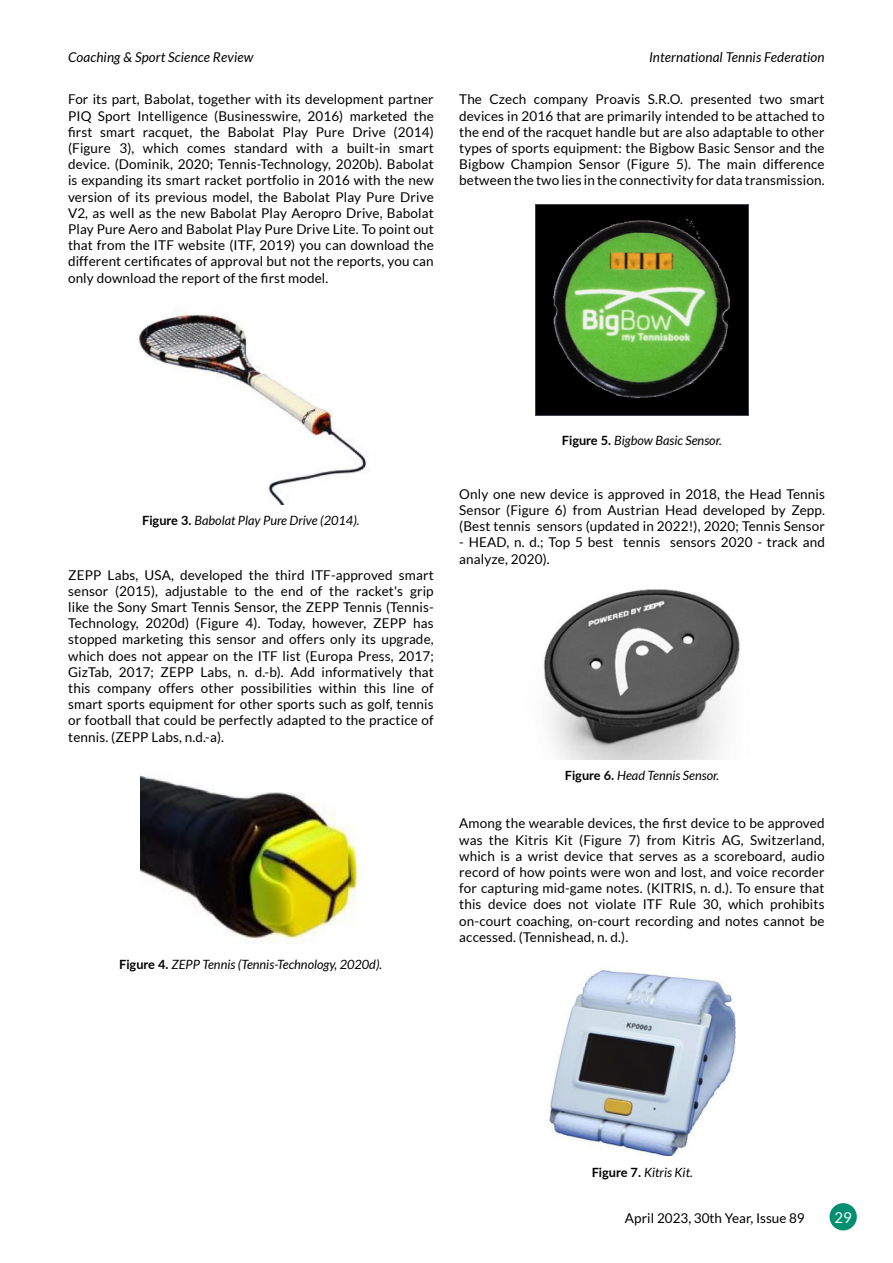
<style>
.page{position:relative;width:893px;height:1263px;background:#fff}
.page>*{position:absolute;margin:0;border:0;box-sizing:border-box;transform-origin:0 0}
.t1{font:15px "Lato";color:#fff}
.t2{font:13.5px/16.2px "Lato";letter-spacing:.01em;color:#000;text-align:justify}
.t3{font:italic 13.5px "Lato";letter-spacing:.01em;color:#000}
.t4{font:italic 12.75px "Lato";color:#000}
.s1{font-weight:700;font-style:normal}
</style>
<div class="page">
<div style="left:829px;top:1203px;width:28px;height:27px;background:#008f70;border-radius:50%"></div>
<img style="left:138px;top:312px;width:231px;height:192px">
<img style="left:141px;top:775px;width:220px;height:168px">
<img style="left:536px;top:204px;width:212px;height:212px">
<img style="left:544px;top:589px;width:196px;height:171px">
<img style="left:549px;top:969px;width:187px;height:186px">
<p class="t3" style="left:68px;top:50px;width:187px">Coaching &amp; Sport Science Review</p>
<p class="t3" style="left:649px;top:50px;width:177px">International Tennis Federation</p>
<p class="t2" style="left:68px;top:91px;width:367px">For its part, Babolat, together with its development partner PIQ Sport Intelligence (Businesswire, 2016) marketed the first smart racquet, the Babolat Play Pure Drive (2014) (Figure 3), which comes standard with a built-in smart device. (Dominik, 2020; Tennis-Technology, 2020b). Babolat is expanding its smart racket portfolio in 2016 with the new version of its previous model, the Babolat Play Pure Drive V2, as well as the new Babolat Play Aeropro Drive, Babolat Play Pure Aero and Babolat Play Pure Drive Lite. To point out that from the ITF website (ITF, 2019) you can download the different certificates of approval but not the reports, you can only download the report of the first model.</p>
<p class="t2" style="left:459px;top:91px;width:367px">The Czech company Proavis S.R.O. presented two smart devices in 2016 that are primarily intended to be attached to the end of the racquet handle but are also adaptable to other types of sports equipment: the Bigbow Basic Sensor and the Bigbow Champion Sensor (Figure 5). The main difference between the two lies in the connectivity for data transmission.</p>
<p class="t4" style="left:142px;top:513px;width:219px"><span class="s1">Figure 3.</span> Babolat Play Pure Drive (2014).</p>
<p class="t2" style="left:68px;top:566px;width:367px">ZEPP Labs, USA, developed the third ITF-approved smart sensor (2015), adjustable to the end of the racket's grip like the Sony Smart Tennis Sensor, the ZEPP Tennis (Tennis-Technology, 2020d) (Figure 4). Today, however, ZEPP has stopped marketing this sensor and offers only its upgrade, which does not appear on the ITF list (Europa Press, 2017; GizTab, 2017; ZEPP Labs, n. d.-b). Add informatively that this company offers other possibilities within this line of smart sports equipment for other sports such as golf, tennis or football that could be perfectly adapted to the practice of tennis. (ZEPP Labs, n.d.-a).</p>
<p class="t4" style="left:119px;top:957px;width:265px"><span class="s1">Figure 4.</span> ZEPP Tennis (Tennis-Technology, 2020d).</p>
<p class="t4" style="left:562px;top:434px;width:162px"><span class="s1">Figure 5.</span> Bigbow Basic Sensor.</p>
<p class="t2" style="left:459px;top:486px;width:367px">Only one new device is approved in 2018, the Head Tennis Sensor (Figure 6) from Austrian Head developed by Zepp. (Best tennis sensors (updated in 2022!), 2020; Tennis Sensor</p>
<p class="t2" style="left:459px;top:534px;width:367px">- HEAD, n. d.; Top 5 best tennis sensors 2020 - track and analyze, 2020).</p>
<p class="t4" style="left:565px;top:768px;width:156px"><span class="s1">Figure 6.</span> Head Tennis Sensor.</p>
<p class="t2" style="left:459px;top:815px;width:367px">Among the wearable devices, the first device to be approved was the Kitris Kit (Figure 7) from Kitris AG, Switzerland, which is a wrist device that serves as a scoreboard, audio record of how points were won and lost, and voice recorder for capturing mid-game notes. (KITRIS, n. d.). To ensure that this device does not violate ITF Rule 30, which prohibits on-court coaching, on-court recording and notes cannot be accessed. (Tennishead, n. d.).</p>
<p class="t4" style="left:592px;top:1165px;width:102px"><span class="s1">Figure 7.</span> Kitris Kit.</p>
<p class="t2" style="left:625px;top:1209px;width:181px">April 2023, 30th Year, Issue 89</p>
<p class="t1" style="left:834px;top:1209px;width:19px">29</p>
</div>
